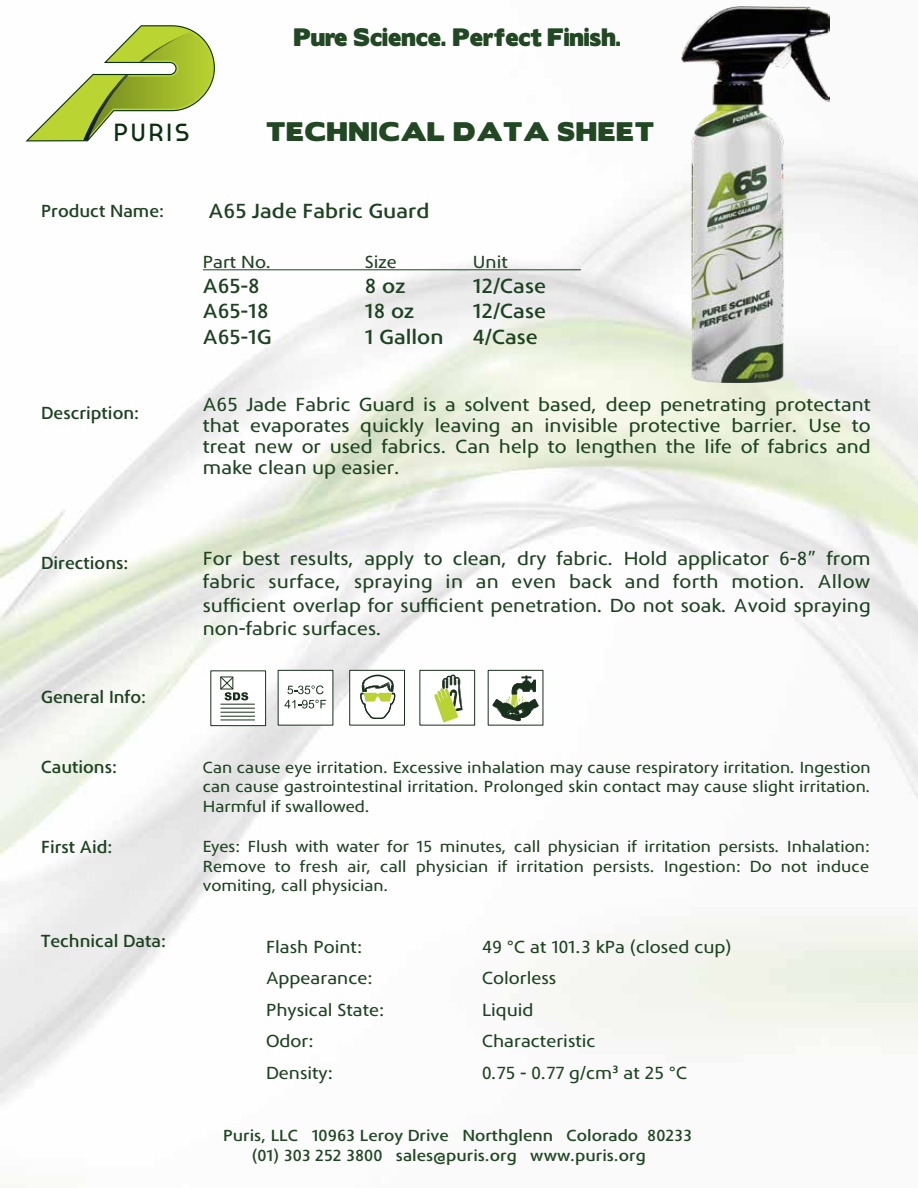
<style>
.page{position:relative;width:918px;height:1188px;background:#fff}
.page>*{position:absolute;margin:0;border:0;box-sizing:border-box;transform-origin:0 0}
.t1{font:24.75px "Cassannet";letter-spacing:.1em;color:#0a300e}
.t2{font:24px "Boris Black Bloxx";letter-spacing:.05em;color:#214823}
.t3{font:22.5px "Boris Black Bloxx";color:#214823}
.t4{font:500 21px "Phoenica STD";color:#1d4320;scale:1.1 1}
.t5{font:19.5px/21px "Phoenica STD";color:#1d4320;text-align:justify;scale:1.1 1}
.t6{font:18px "Phoenica STD";color:#1d4320;scale:1.1 1}
.t7{font:500 18px "Phoenica STD";color:#1d4320;scale:1.05 1}
.t8{font:16.5px/19.8px "Phoenica STD";color:#1d4320;text-align:justify;scale:1.1 1}
.t9{font:500 16.5px/19.8px "Phoenica STD";color:#214823;scale:1.1 1}
</style>
<div class="page">
<img style="left:0;top:14px;width:918px;height:1174px">
<svg style="left:26px;top:25px;width:189px;height:116px"></svg>
<svg style="left:83px;top:32px;width:107px;height:108px"></svg>
<hr style="left:203px;top:269px;width:378px;height:1px;background:#1d4320">
<div style="left:349px;top:670px;width:56px;height:55px;background:#fff;border:1px solid #19301c"></div>
<svg style="left:360px;top:674px;width:35px;height:45px"></svg>
<div style="left:420px;top:670px;width:55px;height:55px;background:#fff;border:1px solid #19301c"></div>
<svg style="left:434px;top:675px;width:28px;height:48px"></svg>
<div style="left:488px;top:670px;width:55px;height:55px;background:#fff"></div>
<svg style="left:493px;top:675px;width:45px;height:46px"></svg>
<div style="left:278px;top:670px;width:55px;height:55px;background:#fff"></div>
<svg style="left:287px;top:685px;width:37px;height:9px"></svg>
<svg style="left:284px;top:700px;width:42px;height:9px"></svg>
<div style="left:210px;top:671px;width:56px;height:55px;background:#fff;border:1px solid #1a311c"></div>
<hr style="left:221px;top:704px;width:34px;height:1px;background:#17301a">
<hr style="left:221px;top:708px;width:34px;height:1px;background:#17301a">
<hr style="left:221px;top:712px;width:34px;height:1px;background:#17301a">
<hr style="left:221px;top:716px;width:34px;height:1px;background:#17301a">
<hr style="left:221px;top:720px;width:34px;height:1px;background:#17301a">
<svg style="left:220px;top:676px;width:28px;height:24px"></svg>
<img style="left:681px;top:6px;width:148px;height:376px">
<p class="t3" style="left:294px;top:20px;width:329px">Pure Science. Perfect Finish.</p>
<p class="t1" style="left:114px;top:118px;width:77px">PURIS</p>
<p class="t2" style="left:266px;top:114px;width:389px">TECHNICAL DATA SHEET</p>
<p class="t7" style="left:41px;top:202px;width:119px">Product Name:</p>
<p class="t7" style="left:41px;top:404px;width:95px">Description:</p>
<p class="t7" style="left:41px;top:553px;width:85px">Directions:</p>
<p class="t7" style="left:41px;top:688px;width:102px">General Info:</p>
<p class="t7" style="left:41px;top:758px;width:74px">Cautions:</p>
<p class="t7" style="left:41px;top:838px;width:70px">First Aid:</p>
<p class="t7" style="left:41px;top:931px;width:120px">Technical Data:</p>
<p class="t4" style="left:209px;top:200px;width:202px">A65 Jade Fabric Guard</p>
<p class="t6" style="left:203px;top:253px;width:64px">Part No.</p>
<p class="t6" style="left:365px;top:253px;width:31px">Size</p>
<p class="t6" style="left:473px;top:253px;width:33px">Unit</p>
<p class="t4" style="left:203px;top:275px;width:53px">A65-8</p>
<p class="t4" style="left:365px;top:275px;width:38px">8 oz</p>
<p class="t4" style="left:473px;top:275px;width:68px">12/Case</p>
<p class="t4" style="left:203px;top:301px;width:61px">A65-18</p>
<p class="t4" style="left:365px;top:301px;width:46px">18 oz</p>
<p class="t4" style="left:473px;top:301px;width:68px">12/Case</p>
<p class="t4" style="left:203px;top:326px;width:64px">A65-1G</p>
<p class="t4" style="left:365px;top:326px;width:73px">1 Gallon</p>
<p class="t4" style="left:473px;top:326px;width:61px">4/Case</p>
<p class="t5" style="left:203px;top:394px;width:609px">A65 Jade Fabric Guard is a solvent based, deep penetrating protectant that evaporates quickly leaving an invisible protective barrier. Use to treat new or used fabrics. Can help to lengthen the life of fabrics and make clean up easier.</p>
<p class="t5" style="left:203px;top:547px;width:609px;line-height:23.4px">For best results, apply to clean, dry fabric. Hold applicator 6-8” from fabric surface, spraying in an even back and forth motion. Allow sufficient overlap for sufficient penetration. Do not soak. Avoid spraying non-fabric surfaces.</p>
<p class="t8" style="left:203px;top:758px;width:609px">Can cause eye irritation. Excessive inhalation may cause respiratory irritation. Ingestion can cause gastrointestinal irritation. Prolonged skin contact may cause slight irritation.<br>Harmful if swallowed.</p>
<p class="t8" style="left:203px;top:837px;width:608px">Eyes: Flush with water for 15 minutes, call physician if irritation persists. Inhalation:<br>Remove to fresh air, call physician if irritation persists. Ingestion: Do not induce vomiting, call physician.</p>
<p class="t6" style="left:266px;top:937px;width:89px">Flash Point:</p>
<p class="t6" style="left:482px;top:937px;width:229px">49 °C at 101.3 kPa (closed cup)</p>
<p class="t6" style="left:266px;top:969px;width:99px">Appearance:</p>
<p class="t6" style="left:482px;top:969px;width:69px">Colorless</p>
<p class="t6" style="left:266px;top:1000px;width:109px">Physical State:</p>
<p class="t6" style="left:482px;top:1000px;width:48px">Liquid</p>
<p class="t6" style="left:266px;top:1032px;width:45px">Odor:</p>
<p class="t6" style="left:482px;top:1032px;width:105px">Characteristic</p>
<p class="t6" style="left:266px;top:1063px;width:62px">Density:</p>
<p class="t6" style="left:482px;top:1063px;width:188px">0.75 - 0.77 g/cm³ at 25 °C</p>
<p class="t9" style="left:252px;top:1126px;width:402px;text-indent:-28px">Puris, LLC 10963 Leroy Drive Northglenn Colorado 80233 (01) 303 252 3800 sales@puris.org www.puris.org</p>
</div>
